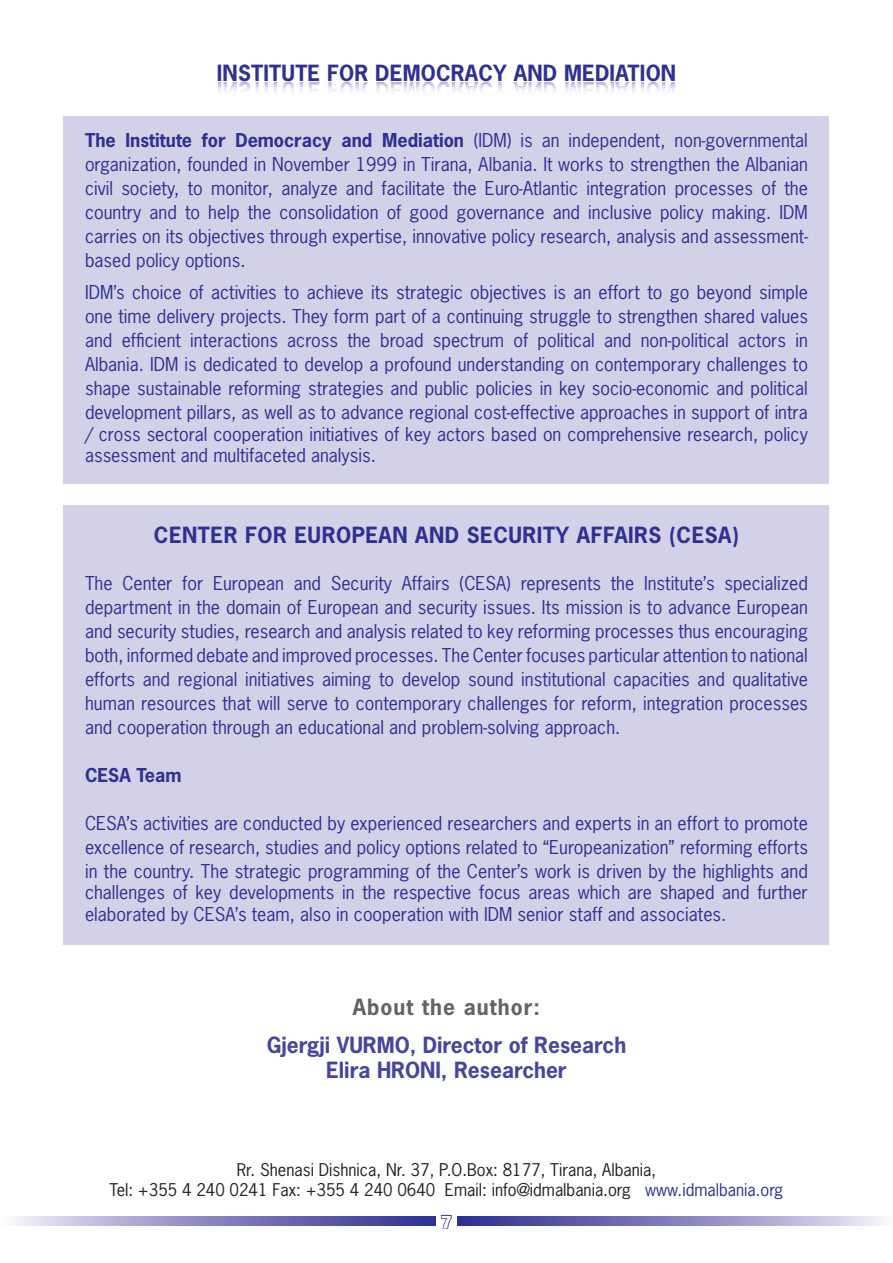
<style>
.page{position:relative;width:893px;height:1263px;background:#fff}
.page>*{position:absolute;margin:0;border:0;box-sizing:border-box;transform-origin:0 0}
.t1{font:700 21px "News Gothic Std";letter-spacing:.01em;color:#2e3092}
.t2{font:700 21px/25.2px "News Gothic Std";color:#47459d;text-align:center}
.t3{font:700 21px "News Gothic Std";letter-spacing:.05em;color:#636366}
.t4{font:18px/24px "News Gothic Std";color:#2e3092;text-align:justify}
.t5{font:700 18px "News Gothic Std";color:#2e3092}
.t6{font:700 18px "Folio BT";color:#fff}
.t7{font:16.5px/19.8px "News Gothic Std";color:#231f20;text-align:center}
.s1{font-weight:700}
.s2{color:#2e3092}
</style>
<div class="page">
<svg style="left:16px;top:1216px;width:420px;height:9px"></svg>
<svg style="left:457px;top:1216px;width:425px;height:9px"></svg>
<svg style="left:440px;top:1214px;width:12px;height:15px"></svg>
<div style="left:64px;top:116px;width:765px;height:367px;background:#d3d1e8"></div>
<div style="left:64px;top:505px;width:765px;height:439px;background:#d3d1e8"></div>
<p class="t1" style="left:217px;top:60px;width:461px">INSTITUTE FOR DEMOCRACY AND MEDIATION</p>
<p class="t4" style="left:85px;top:128px;width:724px"><span class="s1">The Institute for Democracy and Mediation</span> (IDM) is an independent, non-governmental organization, founded in November 1999 in Tirana, Albania. It works to strengthen the Albanian civil society, to monitor, analyze and facilitate the Euro-Atlantic integration processes of the country and to help the consolidation of good governance and inclusive policy making. IDM carries on its objectives through expertise, innovative policy research, analysis and assessment&shy;based policy options.</p>
<p class="t4" style="left:85px;top:280px;width:724px">IDM’s choice of activities to achieve its strategic objectives is an effort to go beyond simple one time delivery projects. They form part of a continuing struggle to strengthen shared values and efficient interactions across the broad spectrum of political and non-political actors in Albania. IDM is dedicated to develop a profound understanding on contemporary challenges to shape sustainable reforming strategies and public policies in key socio-economic and political development pillars, as well as to advance regional cost-effective approaches in support of intra</p>
<p class="t4" style="left:85px;top:423px;width:724px;line-height:21.6px">/ cross sectoral cooperation initiatives of key actors based on comprehensive research, policy assessment and multifaceted analysis.</p>
<p class="t1" style="left:154px;top:521px;width:30px">Center</p>
<p class="t1" style="left:245px;top:521px;width:15px">for</p>
<p class="t1" style="left:294px;top:521px;width:29px">European</p>
<p class="t1" style="left:415px;top:521px;width:16px">and</p>
<p class="t1" style="left:467px;top:521px;width:28px">Security</p>
<p class="t1" style="left:577px;top:521px;width:27px">Affairs</p>
<p class="t1" style="left:669px;top:521px;width:71px">(CESA)</p>
<p class="t4" style="left:85px;top:571px;width:724px">The Center for European and Security Affairs (CESA) represents the Institute’s specialized department in the domain of European and security issues. Its mission is to advance European and security studies, research and analysis related to key reforming processes thus encouraging both, informed debate and improved processes. The Center focuses particular attention to national efforts and regional initiatives aiming to develop sound institutional capacities and qualitative human resources that will serve to contemporary challenges for reform, integration processes and cooperation through an educational and problem-solving approach.</p>
<p class="t5" style="left:85px;top:763px;width:98px">CESA Team</p>
<p class="t4" style="left:85px;top:811px;width:724px">CESA’s activities are conducted by experienced researchers and experts in an effort to promote excellence of research, studies and policy options related to “Europeanization” reforming efforts in the country. The strategic programming of the Center’s work is driven by the highlights and</p>
<p class="t4" style="left:85px;top:881px;width:724px;line-height:21.6px">challenges of key developments in the respective focus areas which are shaped and further elaborated by CESA’s team, also in cooperation with IDM senior staff and associates.</p>
<p class="t3" style="left:353px;top:993px;width:189px">About the author:</p>
<p class="t2" style="left:267px;top:1032px;width:361px">Gjergji VURMO, Director of Research<br>Elira HRONI, Researcher</p>
<p class="t7" style="left:110px;top:1160px;width:675px">Rr. Shenasi Dishnica, Nr. 37, P.O.Box: 8177, Tirana, Albania,<br>Tel: +355 4 240 0241 Fax: +355 4 240 0640 Email: info@idmalbania.org <span class="s2">www.idmalbania.org</span></p>
<p class="t6" style="left:440px;top:1210px;width:13px">7</p>
</div>
